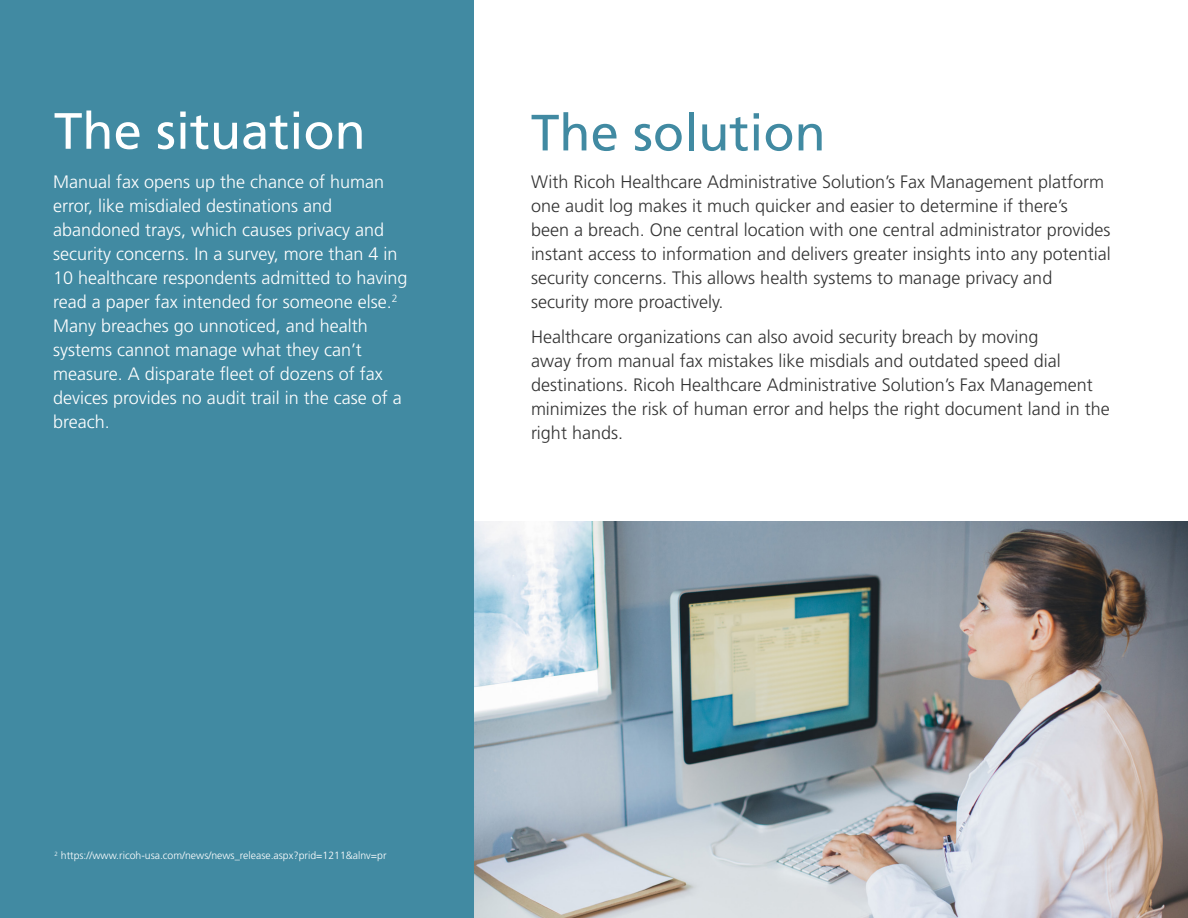
<style>
.page{position:relative;width:1188px;height:918px;background:#fff}
.page>*{position:absolute;margin:0;border:0;box-sizing:border-box;transform-origin:0 0}
.t1{font:51px "Frutiger";color:#fff}
.t2{font:51px "Frutiger";color:#418aa2}
.t3{font:300 18px/24px "Frutiger";color:#333}
.t4{font:300 18px/24px "Frutiger";color:#fff}
.t5{font:300 10.5px "Frutiger";color:#fff}
</style>
<div class="page">
<img style="left:474px;top:522px;width:714px;height:396px">
<div style="left:0;top:0;width:474px;height:918px;background:#418aa2"></div>
<p class="t1" style="left:54px;top:101px;width:313px">The situation</p>
<p class="t4" style="left:53px;top:170px;width:356px">Manual fax opens up the chance of human error, like misdialed destinations and abandoned trays, which causes privacy and security concerns. In a survey, more than 4 in 10 healthcare respondents admitted to having read a paper fax intended for someone else.<sup>2<br></sup>Many breaches go unnoticed, and health systems cannot manage what they can’t measure. A disparate fleet of dozens of fax devices provides no audit trail in the case of a breach.</p>
<p class="t2" style="left:531px;top:103px;width:296px">The solution</p>
<p class="t3" style="left:531px;top:170px;width:581px">With Ricoh Healthcare Administrative Solution’s Fax Management platform one audit log makes it much quicker and easier to determine if there’s<br>been a breach. One central location with one central administrator provides instant access to information and delivers greater insights into any potential security concerns. This allows health systems to manage privacy and security more proactively.</p>
<p class="t3" style="left:531px;top:325px;width:580px">Healthcare organizations can also avoid security breach by moving<br>away from manual fax mistakes like misdials and outdated speed dial destinations. Ricoh Healthcare Administrative Solution’s Fax Management minimizes the risk of human error and helps the right document land in the right hands.</p>
<p class="t5" style="left:55px;top:850px;width:334px"><sup>2</sup> https://www.ricoh-usa.com/news/news_release.aspx?prid=1211&amp;alnv=pr</p>
</div>
